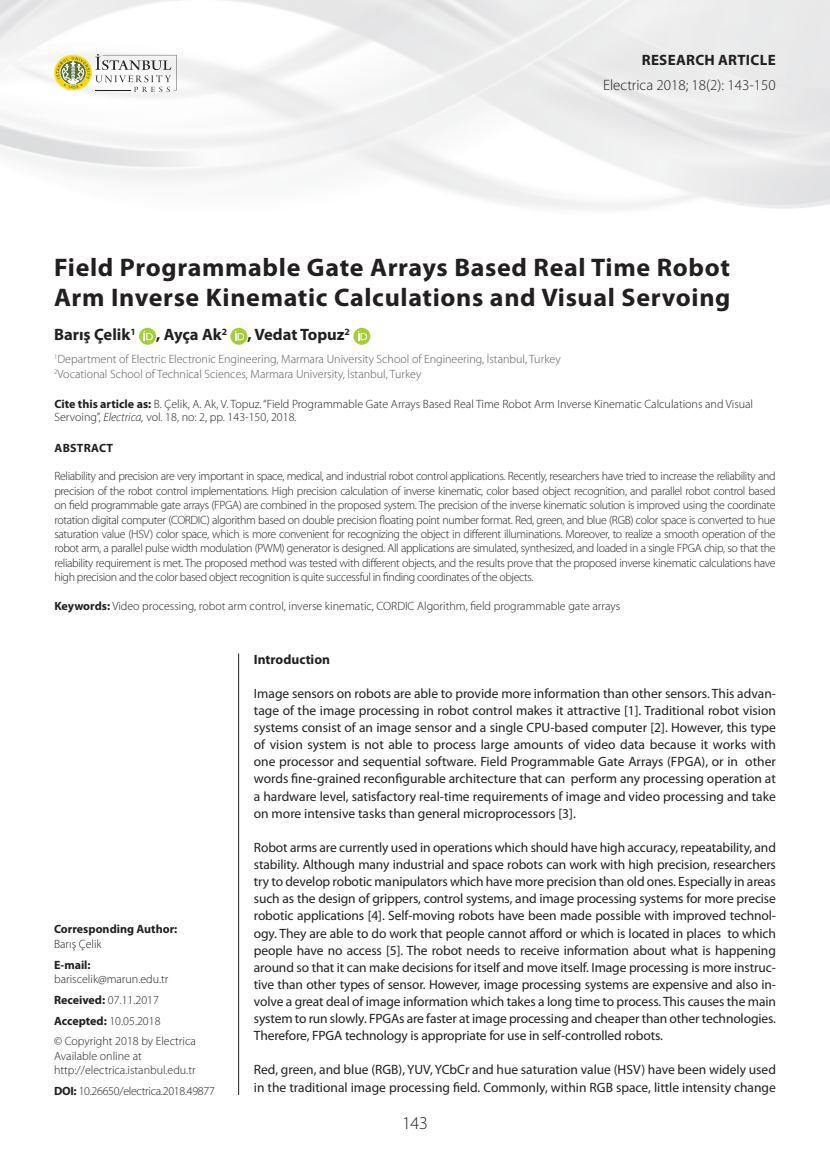
<style>
.page{position:relative;width:830px;height:1149px;background:#fff}
.page>*{position:absolute;margin:0;border:0;box-sizing:border-box;transform-origin:0 0}
.t1{font:700 25.5px/30px "Myriad Pro";letter-spacing:.025em;color:#231f20}
.t2{font:300 18px "Myriad Pro";color:#231f20}
.t3{font:700 16.5px "Myriad Pro";color:#231f20}
.t4{font:300 15px "Myriad Pro";color:#231f20}
.t5{font:700 15px "Myriad Pro";letter-spacing:.02em;color:#231f20}
.t6{font:13.5px/17.1px "Myriad Pro";color:#231f20;text-align:justify}
.t7{font:700 13.5px "Myriad Pro";color:#231f20}
.t8{font:300 12px/14.4px "Myriad Pro";color:#231f20}
.t9{font:300 12px "Myriad Pro";color:#57585a}
.t10{font:300 12px "Myriad Pro";letter-spacing:-.025em;color:#231f20}
.t11{font:700 12px/14.4px "Myriad Pro";color:#231f20}
.t12{font:700 12px "Myriad Pro";letter-spacing:.02em;color:#231f20}
.s1{font-weight:700}
.s2{font-style:italic}
.s3{font-weight:300}
</style>
<div class="page">
<svg style="left:139px;top:327px;width:17px;height:17px"></svg>
<svg style="left:143px;top:331px;width:10px;height:9px"></svg>
<svg style="left:230px;top:327px;width:17px;height:17px"></svg>
<svg style="left:235px;top:331px;width:9px;height:9px"></svg>
<svg style="left:353px;top:327px;width:17px;height:17px"></svg>
<svg style="left:357px;top:331px;width:10px;height:9px"></svg>
<hr style="left:238px;top:653px;width:1px;height:441px;background:#231f20">
<svg style="left:54px;top:54px;width:122px;height:38px"></svg>
<p class="t5" style="left:641px;top:50px;width:135px">RESEARCH ARTICLE</p>
<p class="t4" style="left:602px;top:76px;width:174px">Electrica 2018; 18(2): 143-150</p>
<p class="t1" style="left:54px;top:252px;width:677px">Field Programmable Gate Arrays Based Real Time Robot<br>Arm Inverse Kinematic Calculations and Visual Servoing</p>
<p class="t3" style="left:54px;top:324px;width:297px">Barış Çelik<sup>1</sup> , Ayça Ak<sup>2</sup> , Vedat Topuz<sup>2</sup></p>
<p class="t9" style="left:54px;top:352px;width:508px"><sup>1</sup>Department of Electric Electronic Engineering, Marmara University School of Engineering, İstanbul, Turkey</p>
<p class="t9" style="left:54px;top:366px;width:368px"><sup>2</sup>Vocational School of Technical Sciences, Marmara University, İstanbul, Turkey</p>
<p class="t8" style="left:54px;top:397px;width:700px;line-height:13.5px"><span class="s1">Cite this article as:</span> B. Çelik, A. Ak, V. Topuz. “Field Programmable Gate Arrays Based Real Time Robot Arm Inverse Kinematic Calculations and Visual<br>Servoing”, <span class="s2">Electrica,</span> vol. 18, no: 2, pp. 143-150, 2018.</p>
<p class="t12" style="left:54px;top:439px;width:60px">ABSTRACT</p>
<p class="t8" style="left:54px;top:469px;width:722px;text-align:justify">Reliability and precision are very important in space, medical, and industrial robot control applications. Recently, researchers have tried to increase the reliability and precision of the robot control implementations. High precision calculation of inverse kinematic, color based object recognition, and parallel robot control based on field programmable gate arrays (FPGA) are combined in the proposed system. The precision of the inverse kinematic solution is improved using the coordinate rotation digital computer (CORDIC) algorithm based on double precision floating point number format. Red, green, and blue (RGB) color space is converted to hue saturation value (HSV) color space, which is more convenient for recognizing the object in different illuminations. Moreover, to realize a smooth operation of the robot arm, a parallel pulse width modulation (PWM) generator is designed. All applications are simulated, synthesized, and loaded in a single FPGA chip, so that the reliability requirement is met. The proposed method was tested with different objects, and the results prove that the proposed inverse kinematic calculations have high precision and the color based object recognition is quite successful in finding coordinates of the objects.</p>
<p class="t8" style="left:54px;top:598px;width:567px"><span class="s1">Keywords:</span> Video processing, robot arm control, inverse kinematic, CORDIC Algorithm, field programmable gate arrays</p>
<p class="t11" style="left:54px;top:921px;width:125px">Corresponding Author:<br><span class="s3">Barış Çelik</span></p>
<p class="t8" style="left:54px;top:956px;width:116px"><span class="s1">E-mail: </span>bariscelik@marun.edu.tr</p>
<p class="t8" style="left:54px;top:992px;width:106px"><span class="s1">Received:</span> 07.11.2017</p>
<p class="t8" style="left:54px;top:1012px;width:108px"><span class="s1">Accepted:</span> 10.05.2018</p>
<p class="t8" style="left:54px;top:1033px;width:143px">© Copyright 2018 by Electrica<br>Available online at http://electrica.istanbul.edu.tr</p>
<p class="t10" style="left:54px;top:1083px;width:162px"><span class="s1">DOI:</span> 10.26650/electrica.2018.49877</p>
<p class="t7" style="left:254px;top:650px;width:78px">Introduction</p>
<p class="t6" style="left:254px;top:684px;width:523px">Image sensors on robots are able to provide more information than other sensors. This advan&shy;tage of the image processing in robot control makes it attractive [1]. Traditional robot vision systems consist of an image sensor and a single CPU-based computer [2]. However, this type of vision system is not able to process large amounts of video data because it works with one processor and sequential software. Field Programmable Gate Arrays (FPGA), or in other words fine-grained reconfigurable architecture that can perform any processing operation at a hardware level, satisfactory real-time requirements of image and video processing and take on more intensive tasks than general microprocessors [3].</p>
<p class="t6" style="left:254px;top:838px;width:523px">Robot arms are currently used in operations which should have high accuracy, repeatability, and stability. Although many industrial and space robots can work with high precision, researchers try to develop robotic manipulators which have more precision than old ones. Especially in areas such as the design of grippers, control systems, and image processing systems for more precise robotic applications [4]. Self-moving robots have been made possible with improved technol&shy;ogy. They are able to do work that people cannot afford or which is located in places to which people have no access [5]. The robot needs to receive information about what is happening around so that it can make decisions for itself and move itself. Image processing is more instruc&shy;tive than other types of sensor. However, image processing systems are expensive and also in&shy;volve a great deal of image information which takes a long time to process. This causes the main system to run slowly. FPGAs are faster at image processing and cheaper than other technologies.<br>Therefore, FPGA technology is appropriate for use in self-controlled robots.</p>
<p class="t6" style="left:254px;top:1060px;width:523px">Red, green, and blue (RGB), YUV, YCbCr and hue saturation value (HSV) have been widely used in the traditional image processing field. Commonly, within RGB space, little intensity change</p>
<h2 class="t2" style="left:402px;top:1111px;width:27px">143</h2>
</div>
